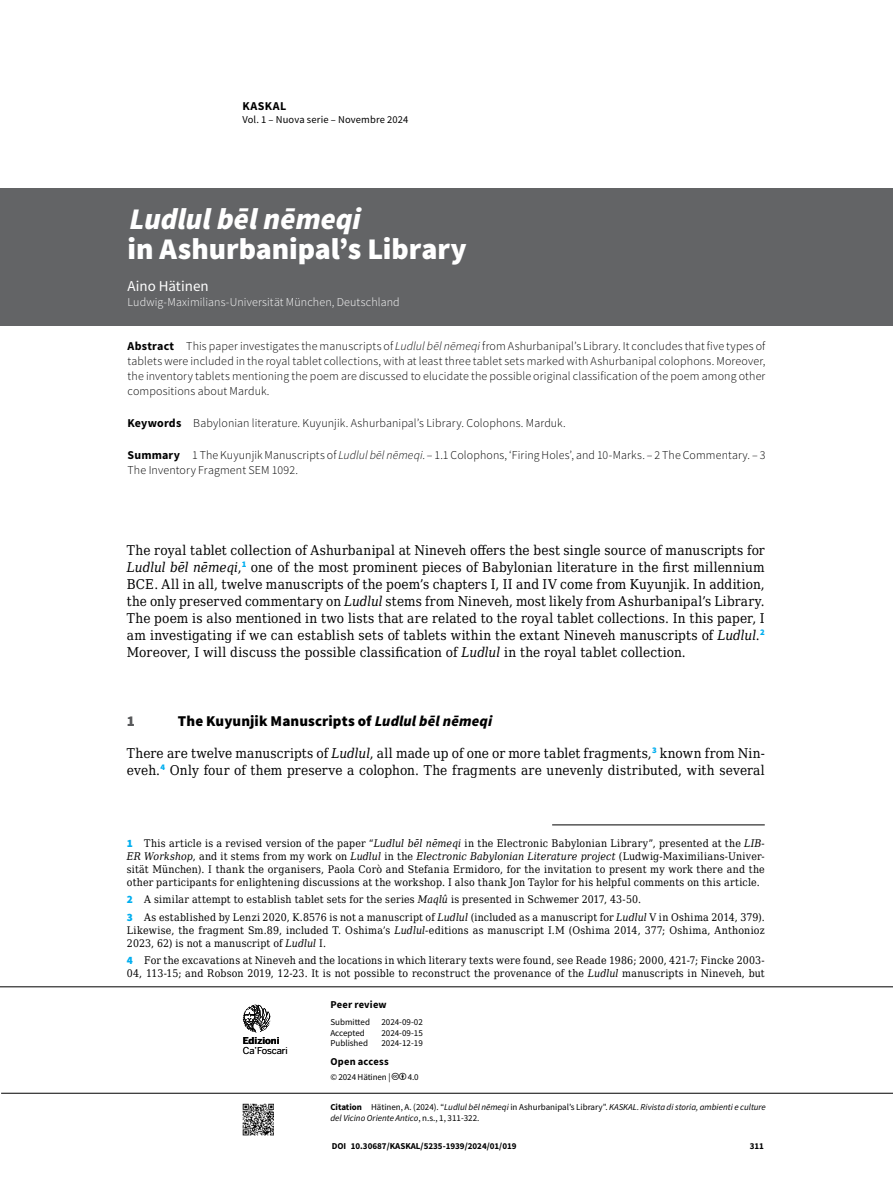
<style>
.page{position:relative;width:893px;height:1191px;background:#fff}
.page>*{position:absolute;margin:0;border:0;box-sizing:border-box;transform-origin:0 0}
.t1{font:900 30px "Source Sans Pro";color:#fff}
.t2{font:italic 900 30px "Source Sans Pro";color:#fff}
.t3{font:900 15px "Source Sans Pro";letter-spacing:.005em;color:#000}
.t4{font:15px "Source Sans Pro";color:#fff}
.t5{font:900 15px "Source Sans Pro";color:#58595b}
.t6{font:13.5px/16.8px "DejaVu Serif Condensed";letter-spacing:.01em;color:#000;text-align:justify}
.t7{font:300 12px/15px "Source Sans Pro";letter-spacing:.01em;color:#000;text-align:justify}
.t8{font:300 12px "Source Sans Pro";letter-spacing:.01em;color:#fff}
.t9{font:700 12px "Source Sans Pro";letter-spacing:.035em;color:#000}
.t10{font:10.5px/13.2px "DejaVu Serif Condensed";letter-spacing:.02em;color:#000}
.t11{font:10.5px "Source Sans Pro";letter-spacing:.015em;color:#000}
.t12{font:700 10.5px "Source Sans Pro";letter-spacing:.02em;color:#000}
.t13{font:9.45px "Benton Sans";letter-spacing:-.01em;color:#000}
.t14{font:700 9.45px "Benton Sans";color:#000}
.t15{font:italic 9px/11.2px "Source Sans Pro";color:#000}
.t16{font:9px "Source Sans Pro";color:#000}
.t17{font:700 9px "Source Sans Pro";color:#000}
.s1{font-weight:700}
.s2{font-style:italic}
.s3{font-family:"Source Sans Pro";font-weight:900;font-size:11.25px;color:#00aeef}
.s4{font-weight:700;font-style:normal}
.s5{font-style:normal}
</style>
<div class="page">
<hr style="left:1px;top:1093px;width:892px;height:1px;background:#000">
<hr style="left:0;top:986px;width:893px;height:1px;background:#000">
<svg style="left:243px;top:1004px;width:27px;height:28px"></svg>
<img style="left:242px;top:1103px;width:32px;height:32px">
<div style="left:0;top:188px;width:893px;height:137px;background:#636466"></div>
<hr style="left:552px;top:824px;width:213px;height:1px;background:#000">
<p class="t9" style="left:242px;top:98px;width:45px">KASKAL</p>
<p class="t11" style="left:242px;top:113px;width:167px">Vol. 1 – Nuova serie – Novembre 2024</p>
<h1 class="t2" style="left:129px;top:198px;width:233px">Ludlul bēl nēmeqi</h1>
<h1 class="t1" style="left:128px;top:228px;width:341px">in Ashurbanipal’s Library</h1>
<h2 class="t4" style="left:128px;top:276px;width:83px">Aino Hätinen</h2>
<p class="t8" style="left:128px;top:294px;width:274px">Ludwig-Maximilians-Universität München, Deutschland</p>
<p class="t7" style="left:128px;top:339px;width:639px"><span class="s1">Abstract</span> This paper investigates the manuscripts of <span class="s2">Ludlul bēl nēmeqi</span> from Ashurbanipal’s Library. It concludes that five types of tablets were included in the royal tablet collections, with at least three tablet sets marked with Ashurbanipal colophons. Moreover, the inventory tablets mentioning the poem are discussed to elucidate the possible original classification of the poem among other compositions about Marduk.</p>
<p class="t7" style="left:128px;top:416px;width:440px"><span class="s1">Keywords</span> Babylonian literature. Kuyunjik. Ashurbanipal’s Library. Colophons. Marduk.</p>
<p class="t7" style="left:128px;top:448px;width:639px"><span class="s1">Summary</span> 1 The Kuyunjik Manuscripts of <span class="s2">Ludlul bēl nēmeqi</span>. – 1.1 Colophons, ‘Firing Holes’, and 10-Marks. – 2 The Commentary. – 3<br>The Inventory Fragment SEM 1092.</p>
<p class="t6" style="left:127px;top:542px;width:639px">The royal tablet collection of Ashurbanipal at Nineveh offers the best single source of manuscripts for <span class="s2">Ludlul bēl nēmeqi</span>,<sup>1</sup> one of the most prominent pieces of Babylonian literature in the first millennium BCE. All in all, twelve manuscripts of the poem’s chapters I, II and IV come from Kuyunjik. In addition, the only preserved commentary on <span class="s2">Ludlul</span> stems from Nineveh, most likely from Ashurbanipal’s Library.<br>The poem is also mentioned in two lists that are related to the royal tablet collections. In this paper, I am investigating if we can establish sets of tablets within the extant Nineveh manuscripts of <span class="s2">Ludlul</span>.<sup>2<br></sup>Moreover, I will discuss the possible classification of <span class="s2">Ludlul</span> in the royal tablet collection.</p>
<h2 class="t5" style="left:127px;top:711px;width:10px">1</h2>
<h2 class="t3" style="left:178px;top:711px;width:316px">The Kuyunjik Manuscripts of <span class="s2">Ludlul bēl nēmeqi</span></h2>
<p class="t6" style="left:127px;top:744px;width:639px">There are twelve manuscripts of <span class="s2">Ludlul</span>, all made up of one or more tablet fragments,<sup>3</sup> known from Nin&shy;eveh.<sup>4</sup> Only four of them preserve a colophon. The fragments are unevenly distributed, with several</p>
<p class="t10" style="left:127px;top:836px;width:639px;text-align:justify"><span class="s3">1</span> This article is a revised version of the paper “<span class="s2">Ludlul bēl nēmeqi</span> in the Electronic Babylonian Library”, presented at the <span class="s2">LIB-ER Workshop</span>, and it stems from my work on <span class="s2">Ludlul</span> in the <span class="s2">Electronic Babylonian Literature project</span> (Ludwig-Maximilians-Univer&shy;sität München). I thank the organisers, Paola Corò and Stefania Ermidoro, for the invitation to present my work there and the other participants for enlightening discussions at the workshop. I also thank Jon Taylor for his helpful comments on this article.</p>
<p class="t10" style="left:127px;top:890px;width:639px;line-height:17.4px"><span class="s3">2</span> A similar attempt to establish tablet sets for the series <span class="s2">Maqlû</span> is presented in Schwemer 2017, 43-50.<br><span class="s3">3</span> As established by Lenzi 2020, K.8576 is not a manuscript of <span class="s2">Ludlul</span> (included as a manuscript for <span class="s2">Ludlul</span> V in Oshima 2014, 379).</p>
<p class="t10" style="left:127px;top:923px;width:639px">Likewise, the fragment Sm.89, included T. Oshima’s <span class="s2">Ludlul</span>-editions as manuscript I.M (Oshima 2014, 377; Oshima, Anthonioz<br>2023, 62) is not a manuscript of <span class="s2">Ludlul</span> I.</p>
<p class="t10" style="left:127px;top:953px;width:639px"><span class="s3">4</span> For the excavations at Nineveh and the locations in which literary texts were found, see Reade 1986; 2000, 421-7; Fincke 2003-<br>04, 113-15; and Robson 2019, 12-23. It is not possible to reconstruct the provenance of the <span class="s2">Ludlul</span> manuscripts in Nineveh, but</p>
<p class="t14" style="left:243px;top:1035px;width:38px">Edizioni</p>
<p class="t13" style="left:243px;top:1045px;width:47px">Ca’Foscari</p>
<p class="t12" style="left:330px;top:997px;width:58px">Peer review</p>
<p class="t16" style="left:330px;top:1016px;width:41px">Submitted</p>
<p class="t16" style="left:381px;top:1016px;width:43px">2024-09-02</p>
<p class="t16" style="left:330px;top:1027px;width:36px">Accepted</p>
<p class="t16" style="left:381px;top:1027px;width:43px">2024-09-15</p>
<p class="t16" style="left:330px;top:1037px;width:39px">Published</p>
<p class="t16" style="left:381px;top:1037px;width:43px">2024-12-19</p>
<p class="t12" style="left:330px;top:1054px;width:60px">Open access</p>
<p class="t16" style="left:330px;top:1071px;width:62px">© 2024 Hätinen |</p>
<p class="t16" style="left:408px;top:1071px;width:13px">4.0</p>
<p class="t15" style="left:330px;top:1101px;width:437px"><span class="s4">Citation</span> <span class="s5">Hätinen, A. (2024). “</span>Ludlul bēl nēmeqi <span class="s5">in Ashurbanipal’s Library”.</span> KASKAL. Rivista di storia, ambienti e culture del Vicino Oriente Antico<span class="s5">, n.s., 1, 311-322.</span></p>
<p class="t17" style="left:332px;top:1139px;width:186px">DOI 10.30687/KASKAL/5235-1939/2024/01/019</p>
<p class="t17" style="left:750px;top:1139px;width:16px">311</p>
</div>
